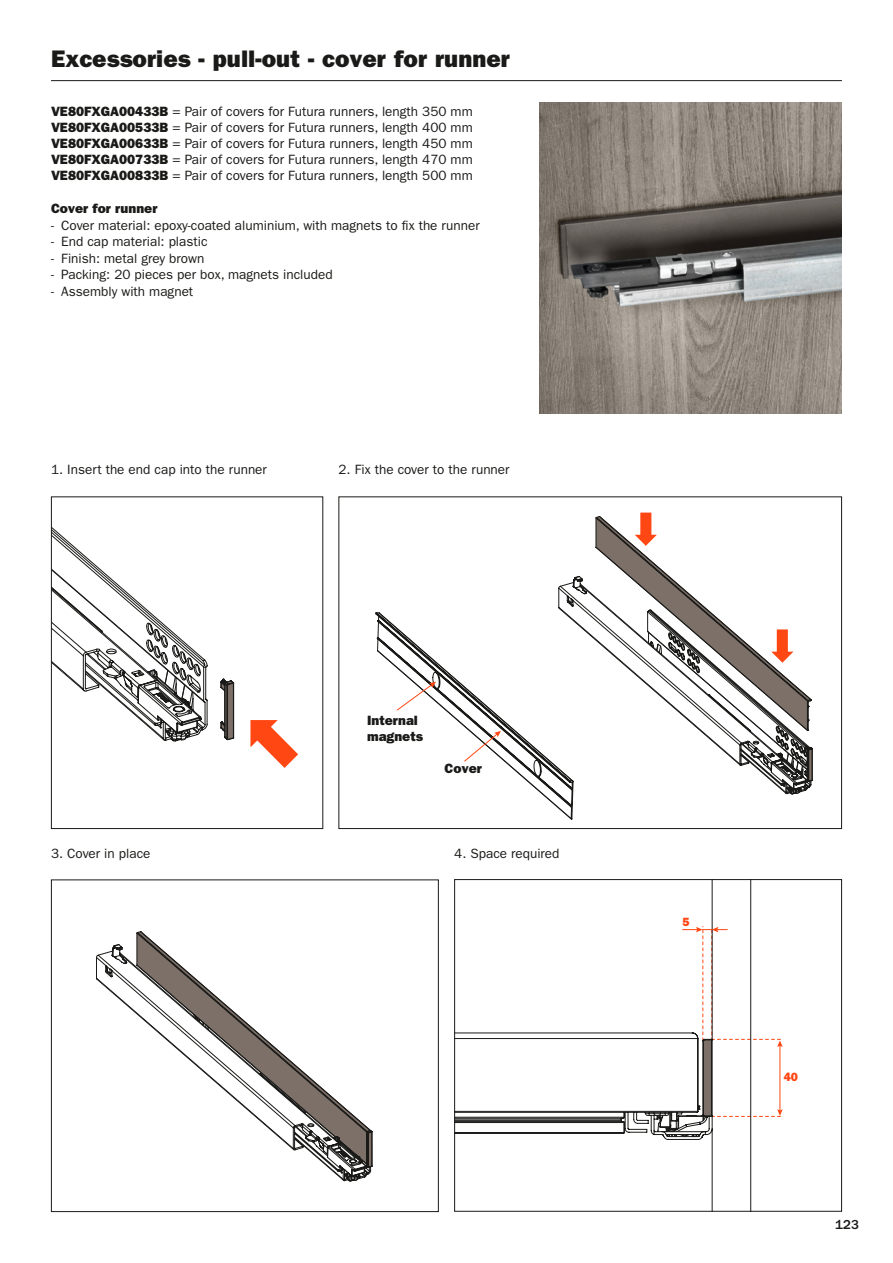
<style>
.page{position:relative;width:893px;height:1263px;background:#fff}
.page>*{position:absolute;margin:0;border:0;box-sizing:border-box;transform-origin:0 0}
.t1{font:24px "ITC Franklin Gothic Std Hvy";color:#1a1a18}
.t2{font:13.5px/16.2px "ITC Franklin Gothic Std";color:#1a1a18;text-align:justify}
.t3{font:13.5px/16.2px "ITC Franklin Gothic Std Hvy";color:#1a1a18}
.t4{font:500 13.5px "ITC Franklin Gothic Std";color:#1a1a18}
.t5{font:12px "ITC Franklin Gothic Std Hvy";color:#ff4713}
.s1{font-family:"ITC Franklin Gothic Std Hvy"}
</style>
<div class="page">
<img style="left:540px;top:102px;width:302px;height:312px">
<hr style="left:712px;top:1262px;width:39px;height:1px;background:#1a1a18">
<svg style="left:664px;top:881px;width:87px;height:329px"></svg>
<svg style="left:456px;top:926px;width:327px;height:212px"></svg>
<div style="left:454px;top:879px;width:388px;height:333px;border:1px solid #1a1a18"></div>
<svg style="left:376px;top:612px;width:197px;height:207px"></svg>
<svg style="left:250px;top:720px;width:48px;height:48px"></svg>
<svg style="left:53px;top:528px;width:181px;height:214px"></svg>
<div style="left:51px;top:496px;width:272px;height:333px;border:1px solid #1a1a18"></div>
<svg style="left:96px;top:931px;width:276px;height:250px"></svg>
<div style="left:51px;top:879px;width:388px;height:333px;border:1px solid #1a1a18"></div>
<svg style="left:558px;top:515px;width:255px;height:279px"></svg>
<hr style="left:51px;top:80px;width:791px;height:1px;background:#1a1a18">
<h1 class="t1" style="left:51px;top:45px;width:460px">Excessories - pull-out - cover for runner</h1>
<p class="t2" style="left:51px;top:103px;width:423px"><span class="s1">VE80FXGA00433B</span> = Pair of covers for Futura runners, length 350 mm <span class="s1">VE80FXGA00533B</span> = Pair of covers for Futura runners, length 400 mm <span class="s1">VE80FXGA00633B</span> = Pair of covers for Futura runners, length 450 mm <span class="s1">VE80FXGA00733B</span> = Pair of covers for Futura runners, length 470 mm <span class="s1">VE80FXGA00833B</span> = Pair of covers for Futura runners, length 500 mm</p>
<p class="t3" style="left:51px;top:201px;width:108px">Cover for runner</p>
<p class="t2" style="left:51px;top:217px;width:430px">- Cover material: epoxy-coated aluminium, with magnets to fix the runner</p>
<p class="t2" style="left:51px;top:234px;width:158px">- End cap material: plastic</p>
<p class="t2" style="left:51px;top:250px;width:155px">- Finish: metal grey brown</p>
<p class="t2" style="left:51px;top:267px;width:283px">- Packing: 20 pieces per box, magnets included</p>
<p class="t2" style="left:51px;top:283px;width:144px">- Assembly with magnet</p>
<p class="t2" style="left:51px;top:461px;width:217px">1. Insert the end cap into the runner</p>
<p class="t2" style="left:338px;top:461px;width:173px">2. Fix the cover to the runner</p>
<p class="t3" style="left:367px;top:712px;width:57px">Internal magnets</p>
<p class="t3" style="left:445px;top:760px;width:39px">Cover</p>
<p class="t2" style="left:51px;top:846px;width:101px">3. Cover in place</p>
<p class="t2" style="left:454px;top:846px;width:107px">4. Space required</p>
<p class="t5" style="left:683px;top:915px;width:9px">5</p>
<p class="t5" style="left:784px;top:1070px;width:16px">40</p>
<p class="t4" style="left:835px;top:1217px;width:25px">123</p>
</div>
